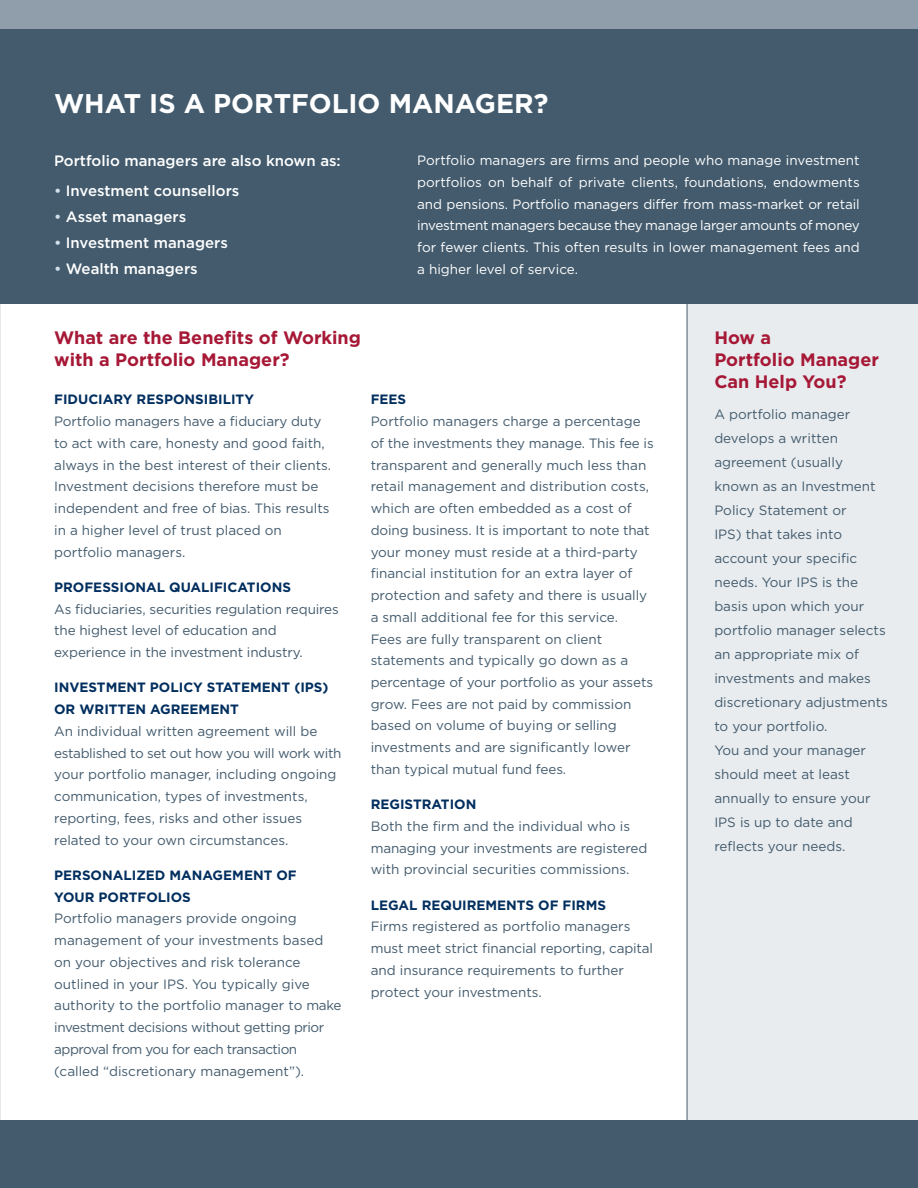
<style>
.page{position:relative;width:918px;height:1188px;background:#fff}
.page>*{position:absolute;margin:0;border:0;box-sizing:border-box;transform-origin:0 0}
.t1{font:700 27px "Gotham";color:#fff}
.t2{font:700 18px/21.8px "Gotham";color:#a61836}
.t3{font:500 15px "Gotham";color:#fff}
.t4{font:13.5px/21.8px "Gotham";color:#435b6d}
.t5{font:13.5px/21.8px "Gotham";color:#fff;text-align:justify}
.t6{font:700 13.5px "Gotham";color:#002e5e}
.s1{color:#d2e0ea}
</style>
<div class="page">
<hr style="left:0;top:0;width:1px;height:1188px;background:#e5e9ec">
<div style="left:687px;top:284px;width:231px;height:850px;background:#e8ecef"></div>
<div style="left:0;top:1120px;width:918px;height:68px;background:#435b6d"></div>
<div style="left:0;top:0;width:918px;height:303px;background:#435b6d"></div>
<hr style="left:687px;top:284px;width:1px;height:904px;background:#435b6d">
<div style="left:0;top:0;width:918px;height:29px;background:#909dab"></div>
<h1 class="t1" style="left:54px;top:85px;width:197px">WHAT IS A PORTFOLIO</h1>
<h1 class="t1" style="left:389px;top:85px;width:45px">MANAGER</h1>
<h1 class="t1" style="left:534px;top:85px;width:16px">?</h1>
<p class="t3" style="left:54px;top:151px;width:288px">Portfolio managers are also known as:</p>
<p class="t3" style="left:54px;top:180px;width:187px"><span class="s1">•</span> Investment counsellors</p>
<p class="t3" style="left:54px;top:207px;width:134px"><span class="s1">•</span> Asset managers</p>
<p class="t3" style="left:54px;top:233px;width:175px"><span class="s1">•</span> Investment managers</p>
<p class="t3" style="left:54px;top:259px;width:145px"><span class="s1">•</span> Wealth managers</p>
<p class="t5" style="left:417px;top:149px;width:444px">Portfolio managers are firms and people who manage investment portfolios on behalf of private clients, foundations, endowments and pensions. Portfolio managers differ from mass-market or retail investment managers because they manage larger amounts of money for fewer clients. This often results in lower management fees and a higher level of service.</p>
<h2 class="t2" style="left:54px;top:327px;width:308px">WHAT ARE THE BENEFITS OF WORKING<br>WITH A PORTFOLIO MANAGER?</h2>
<h2 class="t2" style="left:714px;top:327px;width:166px">HOW A<br>PORTFOLIO MANAGER<br>CAN HELP YOU?</h2>
<p class="t4" style="left:714px;top:402px;width:175px;line-height:24px">A portfolio manager develops a written agreement (usually known as an Investment<br>Policy Statement or<br>IPS) that takes into account your specific needs. Your IPS is the basis upon which your portfolio manager selects an appropriate mix of investments and makes discretionary adjustments to your portfolio.<br>You and your manager should meet at least annually to ensure your<br>IPS is up to date and reflects your needs.</p>
<p class="t6" style="left:371px;top:391px;width:19px">FEES</p>
<p class="t4" style="left:371px;top:410px;width:285px">Portfolio managers charge a percentage of the investments they manage. This fee is transparent and generally much less than retail management and distribution costs, which are often embedded as a cost of doing business. It is important to note that your money must reside at a third-party financial institution for an extra layer of protection and safety and there is usually a small additional fee for this service.<br>Fees are fully transparent on client statements and typically go down as a percentage of your portfolio as your assets grow. Fees are not paid by commission based on volume of buying or selling investments and are significantly lower than typical mutual fund fees.</p>
<p class="t6" style="left:371px;top:796px;width:20px">REGISTRATION</p>
<p class="t4" style="left:371px;top:815px;width:278px">Both the firm and the individual who is managing your investments are registered with provincial securities commissions.</p>
<p class="t6" style="left:371px;top:896px;width:19px">LEGAL</p>
<p class="t6" style="left:422px;top:896px;width:51px">REQUIREMENTS</p>
<p class="t6" style="left:538px;top:896px;width:43px">OF FIRMS</p>
<p class="t4" style="left:371px;top:916px;width:284px">Firms registered as portfolio managers must meet strict financial reporting, capital and insurance requirements to further protect your investments.</p>
<p class="t6" style="left:54px;top:391px;width:44px">FIDUCIAR</p>
<p class="t6" style="left:123px;top:391px;width:33px">Y RESPONSI</p>
<p class="t6" style="left:208px;top:391px;width:17px">BILIT</p>
<p class="t6" style="left:244px;top:391px;width:11px">Y</p>
<p class="t4" style="left:54px;top:410px;width:279px">Portfolio managers have a fiduciary duty to act with care, honesty and good faith, always in the best interest of their clients.<br>Investment decisions therefore must be independent and free of bias. This results in a higher level of trust placed on portfolio managers.</p>
<p class="t6" style="left:54px;top:578px;width:20px">PROFESSIONAL</p>
<p class="t6" style="left:169px;top:578px;width:31px">QUALIFICATIONS</p>
<p class="t4" style="left:54px;top:598px;width:286px">As fiduciaries, securities regulation requires the highest level of education and experience in the investment industry.</p>
<p class="t6" style="left:54px;top:679px;width:36px">INVESTMENT</p>
<p class="t6" style="left:150px;top:679px;width:19px">POLIC</p>
<p class="t6" style="left:193px;top:679px;width:33px">Y STATEMENT</p>
<p class="t6" style="left:294px;top:679px;width:36px">(IPS)</p>
<p class="t6" style="left:54px;top:700px;width:50px">OR WRITTEN</p>
<p class="t6" style="left:150px;top:700px;width:21px">AGREEMENT</p>
<p class="t4" style="left:54px;top:720px;width:289px">An individual written agreement will be established to set out how you will work with your portfolio manager, including ongoing communication, types of investments, reporting, fees, risks and other issues related to your own circumstances.</p>
<p class="t6" style="left:54px;top:866px;width:19px">PERSONALI</p>
<p class="t6" style="left:136px;top:866px;width:56px">ZED MANAGEMENT</p>
<p class="t6" style="left:277px;top:866px;width:11px">OF</p>
<p class="t6" style="left:54px;top:888px;width:64px">YOUR PORTFOLIOS</p>
<p class="t4" style="left:54px;top:907px;width:289px">Portfolio managers provide ongoing management of your investments based on your objectives and risk tolerance outlined in your IPS. You typically give authority to the portfolio manager to make investment decisions without getting prior approval from you for each transaction (called “discretionary management”).</p>
</div>
